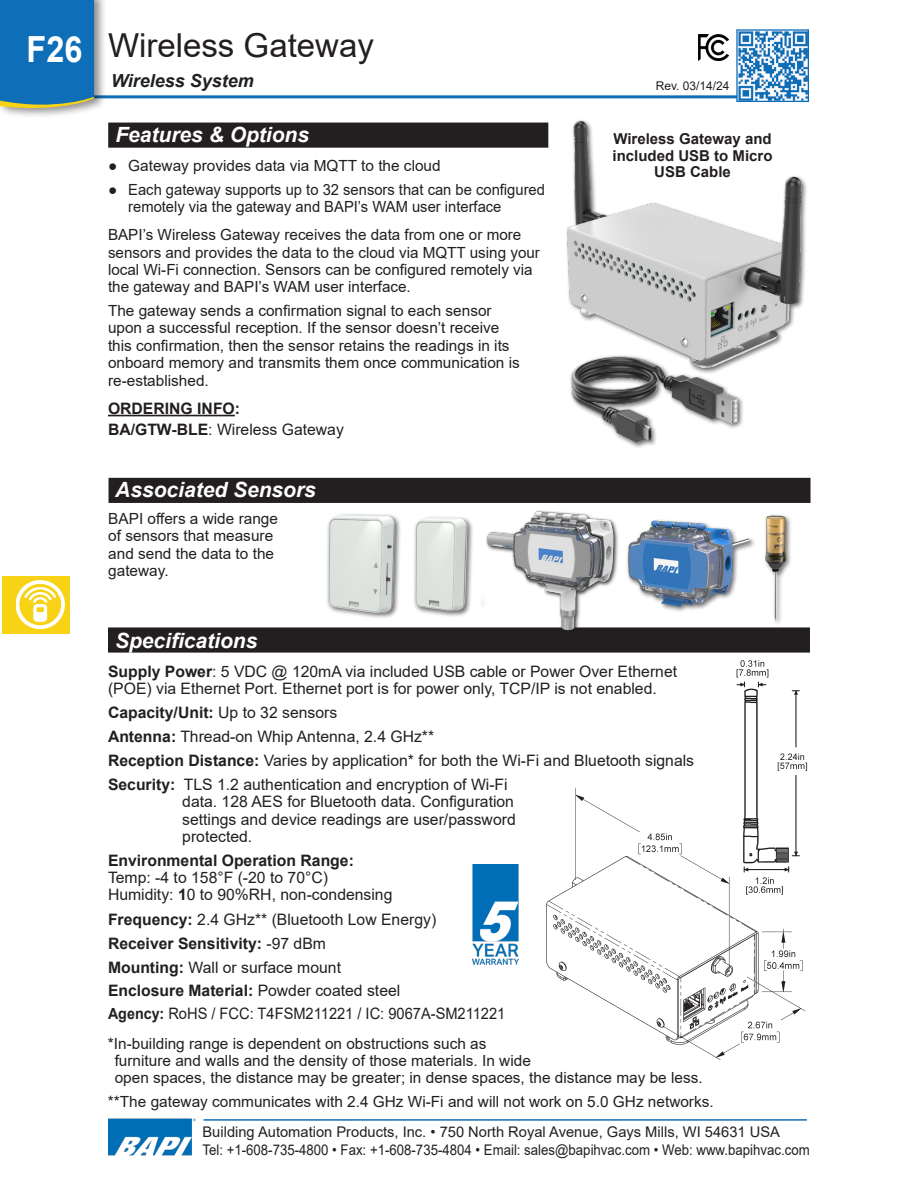
<style>
.page{position:relative;width:918px;height:1188px;background:#fff}
.page>*{position:absolute;margin:0;border:0;box-sizing:border-box;transform-origin:0 0}
.t1{font:700 36px "Arial";color:#fff;scale:.9 1}
.Sub_Section_Title{font:33px "Arial";color:#231f20}
.Subhead{font:italic 700 21px "Arial";color:#fff}
.t2{font:italic 700 18px "Arial";color:#231f20}
.t3{font:15.75px/17.2px "Arial";color:#231f20}
.t4{font:700 15.75px "Arial";color:#231f20}
.t5{font:15.75px "Arial";color:#231f20;scale:.93 1}
.t6{font:15.3px/17.2px "Arial";color:#231f20}
.t7{font:700 15px/16.5px "Arial";color:#231f20;text-align:center}
.t8{font:14.7px/18px "Arial";color:#231f20}
.Body_text{font:12px "Arial";color:#231f20}
.s1{font-weight:700}
.s2{font-weight:400}
.s3{font-weight:700;font-size:15.3px}
</style>
<div class="page">
<hr style="left:14px;top:95px;width:780px;height:3px;background:#0e6eb8">
<div style="left:0;top:0;width:107px;height:119px;background:#231f20;opacity:.5"></div>
<svg style="left:0;top:0;width:94px;height:113px"></svg>
<img style="left:738px;top:31px;width:69px;height:69px">
<div style="left:736px;top:29px;width:73px;height:73px;border:1px solid #0e6eb8"></div>
<hr style="left:204px;top:1119px;width:603px;height:2px;background:#0e6eb8">
<img style="left:108px;top:1118px;width:87px;height:38px">
<div style="left:2px;top:576px;width:68px;height:57px;background:#f8d215"></div>
<img style="left:17px;top:580px;width:47px;height:49px">
<img style="left:566px;top:120px;width:241px;height:239px">
<div style="left:109px;top:123px;width:439px;height:24px;background:#231f20"></div>
<div style="left:108px;top:123px;width:440px;height:25px;border:2px solid #231f20"></div>
<hr style="left:108px;top:415px;width:127px;height:1px;background:#231f20">
<div style="left:109px;top:628px;width:700px;height:24px;background:#231f20"></div>
<div style="left:108px;top:627px;width:702px;height:26px;border:2px solid #231f20"></div>
<div style="left:109px;top:479px;width:701px;height:23px;background:#231f20"></div>
<div style="left:109px;top:478px;width:702px;height:25px;border:2px solid #231f20"></div>
<img style="left:546px;top:788px;width:260px;height:272px">
<img style="left:729px;top:660px;width:78px;height:243px">
<div style="left:326px;top:513px;width:76px;height:107px;background:#231f20;opacity:.65"></div>
<img style="left:328px;top:515px;width:30px;height:95px">
<img style="left:627px;top:520px;width:127px;height:90px">
<div style="left:763px;top:513px;width:30px;height:114px;background:#231f20;opacity:.65"></div>
<img style="left:765px;top:516px;width:21px;height:105px">
<div style="left:413px;top:516px;width:61px;height:101px;background:#231f20;opacity:.65"></div>
<img style="left:415px;top:518px;width:47px;height:93px">
<div style="left:479px;top:510px;width:141px;height:126px;background:#231f20;opacity:.65"></div>
<img style="left:481px;top:510px;width:138px;height:121px">
<div style="left:569px;top:354px;width:175px;height:95px;background:#231f20;opacity:.65"></div>
<img style="left:566px;top:351px;width:176px;height:95px">
<img style="left:699px;top:35px;width:30px;height:25px">
<img style="left:472px;top:864px;width:47px;height:101px">
<h1 class="t1" style="left:27px;top:24px;width:64px">F26</h1>
<p class="Sub_Section_Title" style="left:108px;top:23px;width:267px">Wireless Gateway</p>
<p class="t2" style="left:111px;top:69px;width:144px">Wireless System</p>
<p class="Subhead" style="left:115px;top:120px;width:195px">Features &amp; Options</p>
<p class="t6" style="left:108px;top:157px;width:334px">● Gateway provides data via MQTT to the cloud</p>
<p class="t6" style="left:128px;top:181px;width:418px;text-indent:-20px">● Each gateway supports up to 32 sensors that can be configured remotely via the gateway and BAPI’s WAM user interface</p>
<p class="t6" style="left:108px;top:226px;width:434px">BAPI’s Wireless Gateway receives the data from one or more sensors and provides the data to the cloud via MQTT using your local Wi-Fi connection. Sensors can be configured remotely via the gateway and BAPI’s WAM user interface.</p>
<p class="t6" style="left:108px;top:302px;width:413px">The gateway sends a confirmation signal to each sensor upon a successful reception. If the sensor doesn’t receive this confirmation, then the sensor retains the readings in its onboard memory and transmits them once communication is re-established.</p>
<p class="t4" style="left:108px;top:397px;width:134px">ORDERING INFO:</p>
<p class="t3" style="left:108px;top:421px;width:237px"><span class="s1">BA/GTW-BLE</span>: Wireless Gateway</p>
<p class="Subhead" style="left:115px;top:476px;width:202px">Associated Sensors</p>
<p class="t6" style="left:108px;top:510px;width:171px">BAPI offers a wide range of sensors that measure and send the data to the gateway.</p>
<p class="Subhead" style="left:115px;top:626px;width:144px">Specifications</p>
<p class="Body_text" style="left:656px;top:78px;width:75px">Rev. 03/14/24</p>
<p class="t7" style="left:613px;top:131px;width:162px">Wireless Gateway and included USB to Micro<br>USB Cable</p>
<p class="t3" style="left:108px;top:663px;width:571px"><span class="s1">Supply Power</span>: 5 VDC @ 120mA via included USB cable or Power Over Ethernet (POE) via Ethernet Port. Ethernet port is for power only, TCP/IP is not enabled.</p>
<p class="t4" style="left:108px;top:701px;width:231px">Capacity/Unit: <span class="s2">Up to 32 sensors</span></p>
<p class="t3" style="left:108px;top:728px;width:328px"><span class="s1">Antenna:</span> Thread-on Whip Antenna, 2.4 GHz**</p>
<p class="t3" style="left:108px;top:752px;width:588px"><span class="s1">Reception Distance:</span> Varies by application* for both the Wi-Fi and Bluetooth signals</p>
<p class="t3" style="left:182px;top:776px;width:335px;text-indent:-74px"><span class="s1">Security:</span> TLS 1.2 authentication and encryption of Wi-Fi data. 128 AES for Bluetooth data. Configuration settings and device readings are user/password protected.</p>
<p class="t4" style="left:108px;top:849px;width:247px">Environmental Operation Range:</p>
<p class="t3" style="left:108px;top:869px;width:222px">Temp: -4 to 158°F (-20 to 70°C)</p>
<p class="t3" style="left:108px;top:886px;width:286px">Humidity: <span class="s1">1</span>0 to 90%RH, non-condensing</p>
<p class="t3" style="left:108px;top:911px;width:330px"><span class="s1">Frequency:</span> 2.4 GHz** (Bluetooth Low Energy)</p>
<p class="t4" style="left:108px;top:932px;width:219px">Receiver Sensitivity: <span class="s2">-97 dBm</span></p>
<p class="t3" style="left:108px;top:959px;width:235px"><span class="s1">Mounting:</span> Wall or surface mount</p>
<p class="t4" style="left:108px;top:979px;width:294px">Enclosure Material: <span class="s2">Powder coated steel</span></p>
<p class="t5" style="left:108px;top:1003px;width:429px"><span class="s3">Agency:</span> RoHS / FCC: T4FSM211221 / IC: 9067A-SM211221</p>
<p class="t6" style="left:115px;top:1034px;width:589px;text-indent:-7px">*In-building range is dependent on obstructions such as<br>furniture and walls and the density of those materials. In wide<br>open spaces, the distance may be greater; in dense spaces, the distance may be less.</p>
<p class="t6" style="left:108px;top:1093px;width:607px">**The gateway communicates with 2.4 GHz Wi-Fi and will not work on 5.0 GHz networks.</p>
<p class="t8" style="left:202px;top:1123px;width:609px">Building Automation Products, Inc. • 750 North Royal Avenue, Gays Mills, WI 54631 USA<br>Tel: +1-608-735-4800 • Fax: +1-608-735-4804 • Email: sales@bapihvac.com • Web: www.bapihvac.com</p>
</div>
